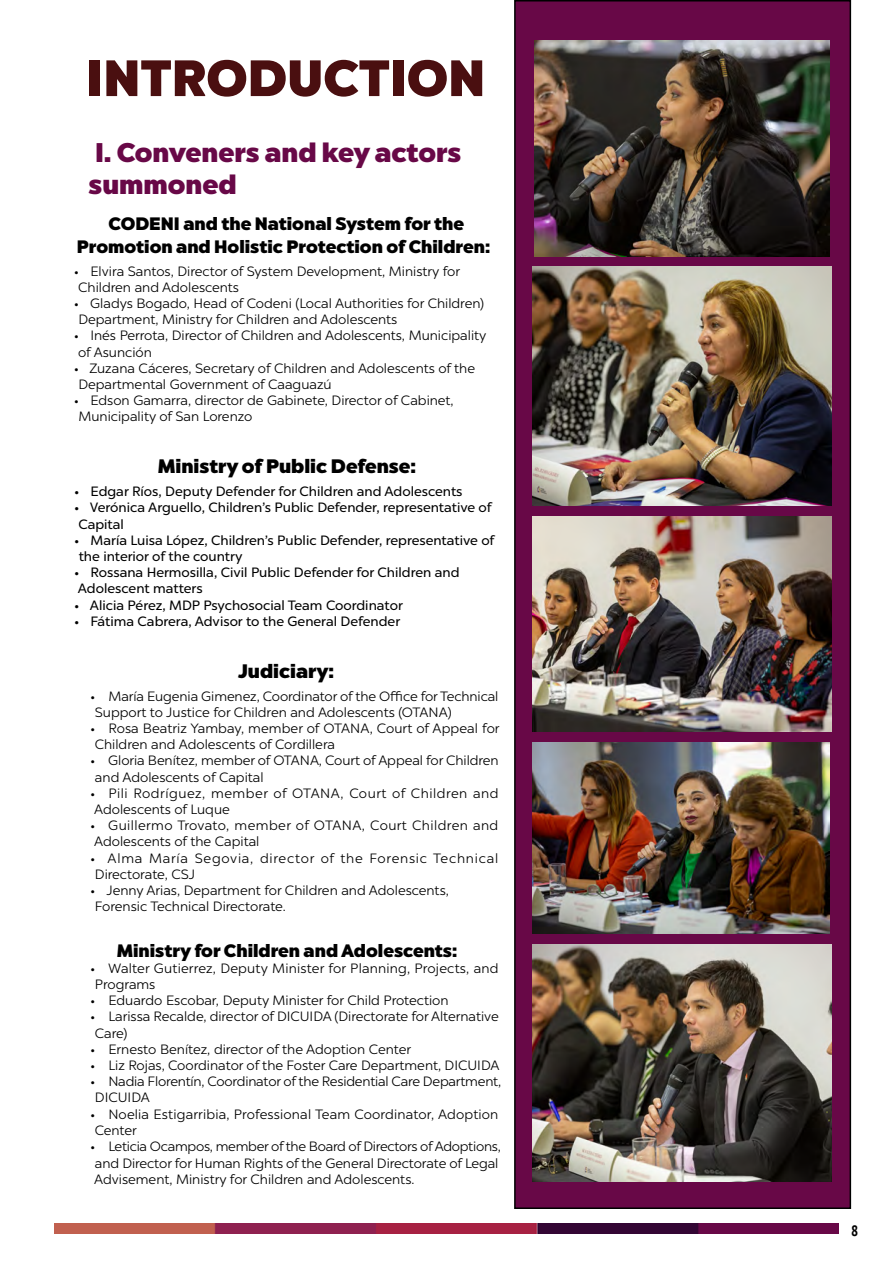
<style>
.page{position:relative;width:893px;height:1263px;background:#fff}
.page>*{position:absolute;margin:0;border:0;box-sizing:border-box;transform-origin:0 0}
.t1{font:800 51px "Chronica Pro";color:#4a0f10}
.t2{font:800 27px/32.4px "Chronica Pro";color:#680847}
.t3{font:800 19.5px "Chronica Pro";color:#000}
.t4{font:800 18px/22.5px "Chronica Pro";color:#000;text-align:center}
.t5{font:700 condensed 15px "PT Sans";color:#000}
.t6{font:13.5px/16.2px "Chronica Pro";color:#000}
.t7{font:13.5px/16.2px "Chronica Pro";color:#000}
.t8{font:13.5px/16.2px "Chronica Pro";letter-spacing:.02em;color:#000}
.t9{font:13.5px/16.2px "Chronica Pro";letter-spacing:.04em;color:#000}
.t10{font:13.5px/16.2px "Chronica Pro";letter-spacing:.055em;color:#000}
</style>
<div class="page">
<img style="left:54px;top:1224px;width:785px;height:10px">
<div style="left:515px;top:1px;width:335px;height:1207px;background:#680847"></div>
<div style="left:514px;top:0;width:337px;height:1209px;border:2px solid #000"></div>
<img style="left:534px;top:41px;width:295px;height:215px">
<img style="left:532px;top:516px;width:299px;height:216px">
<img style="left:532px;top:267px;width:299px;height:239px">
<img style="left:532px;top:742px;width:297px;height:192px">
<img style="left:532px;top:945px;width:299px;height:237px">
<h1 class="t1" style="left:87px;top:45px;width:400px">INTRODUCTION</h1>
<h2 class="t2" style="left:89px;top:136px;width:374px">I. Conveners and key actors summoned</h2>
<h3 class="t4" style="left:77px;top:213px;width:415px">CODENI and the National System for the<br>Promotion and Holistic Protection of Children:</h3>
<p class="t6" style="left:78px;top:263px;width:383px;text-indent:-4px">• Elvira Santos, Director of System Development, Ministry for<br>Children and Adolescents</p>
<p class="t6" style="left:78px;top:295px;width:407px;text-indent:-5px">• Gladys Bogado, Head of Codeni (Local Authorities for Children)<br>Department, Ministry for Children and Adolescents</p>
<p class="t6" style="left:78px;top:328px;width:410px;text-indent:-4px">• Inés Perrota, Director of Children and Adolescents, Municipality of Asunción</p>
<p class="t6" style="left:78px;top:360px;width:398px;text-indent:-5px">• Zuzana Cáceres, Secretary of Children and Adolescents of the<br>Departmental Government of Caaguazú</p>
<p class="t6" style="left:78px;top:392px;width:377px;text-indent:-5px">• Edson Gamarra, director de Gabinete, Director of Cabinet,<br>Municipality of San Lorenzo</p>
<h3 class="t3" style="left:158px;top:454px;width:260px">Ministry of Public Defense:</h3>
<p class="t7" style="left:74px;top:483px;width:390px">• Edgar Ríos, Deputy Defender for Children and Adolescents</p>
<p class="t7" style="left:78px;top:499px;width:415px;text-indent:-4px">• Verónica Arguello, Children’s Public Defender, representative of<br>Capital</p>
<p class="t7" style="left:79px;top:532px;width:417px;text-indent:-5px">• María Luisa López, Children’s Public Defender, representative of the interior of the country</p>
<p class="t7" style="left:74px;top:564px;width:387px">• Rossana Hermosilla, Civil Public Defender for Children and<br>Adolescent matters</p>
<p class="t7" style="left:74px;top:597px;width:330px">• Alicia Pérez, MDP Psychosocial Team Coordinator</p>
<p class="t7" style="left:74px;top:613px;width:328px">• Fátima Cabrera, Advisor to the General Defender</p>
<h3 class="t3" style="left:238px;top:658px;width:98px">Judiciary:</h3>
<p class="t6" style="left:95px;top:688px;width:405px;text-indent:-5px">• María Eugenia Gimenez, Coordinator of the Office for Technical<br>Support to Justice for Children and Adolescents (OTANA)</p>
<p class="t6" style="left:95px;top:720px;width:406px;text-indent:-4px">• Rosa Beatriz Yambay, member of OTANA, Court of Appeal for<br>Children and Adolescents of Cordillera</p>
<p class="t6" style="left:95px;top:752px;width:405px;text-indent:-5px">• Gloria Benítez, member of OTANA, Court of Appeal for Children and Adolescents of Capital</p>
<p class="t9" style="left:90px;top:785px;width:410px">• Pili Rodríguez, member of OTANA, Court of Children and<br>Adolescents of Luque</p>
<p class="t8" style="left:90px;top:817px;width:410px">• Guillermo Trovato, member of OTANA, Court Children and<br>Adolescents of the Capital</p>
<p class="t10" style="left:95px;top:850px;width:405px;text-indent:-5px">• Alma María Segovia, director of the Forensic Technical<br>Directorate, CSJ</p>
<p class="t6" style="left:95px;top:882px;width:356px;text-indent:-5px">• Jenny Arias, Department for Children and Adolescents,<br>Forensic Technical Directorate.</p>
<h3 class="t4" style="left:117px;top:939px;width:342px">Ministry for Children and Adolescents:</h3>
<p class="t6" style="left:95px;top:960px;width:405px;text-indent:-5px">• Walter Gutierrez, Deputy Minister for Planning, Projects, and<br>Programs</p>
<p class="t6" style="left:90px;top:992px;width:360px">• Eduardo Escobar, Deputy Minister for Child Protection</p>
<p class="t6" style="left:95px;top:1008px;width:405px;text-indent:-4px">• Larissa Recalde, director of DICUIDA (Directorate for Alternative<br>Care)</p>
<p class="t6" style="left:90px;top:1041px;width:322px">• Ernesto Benítez, director of the Adoption Center</p>
<p class="t6" style="left:90px;top:1057px;width:411px">• Liz Rojas, Coordinator of the Foster Care Department, DICUIDA</p>
<p class="t6" style="left:95px;top:1073px;width:408px;text-indent:-5px">• Nadia Florentín, Coordinator of the Residential Care Department,<br>DICUIDA</p>
<p class="t6" style="left:95px;top:1106px;width:405px;text-indent:-4px">• Noelia Estigarribia, Professional Team Coordinator, Adoption<br>Center</p>
<p class="t6" style="left:90px;top:1138px;width:412px">• Leticia Ocampos, member of the Board of Directors of Adoptions, and Director for Human Rights of the General Directorate of Legal<br>Advisement, Ministry for Children and Adolescents.</p>
<p class="t5" style="left:851px;top:1221px;width:9px">8</p>
</div>
